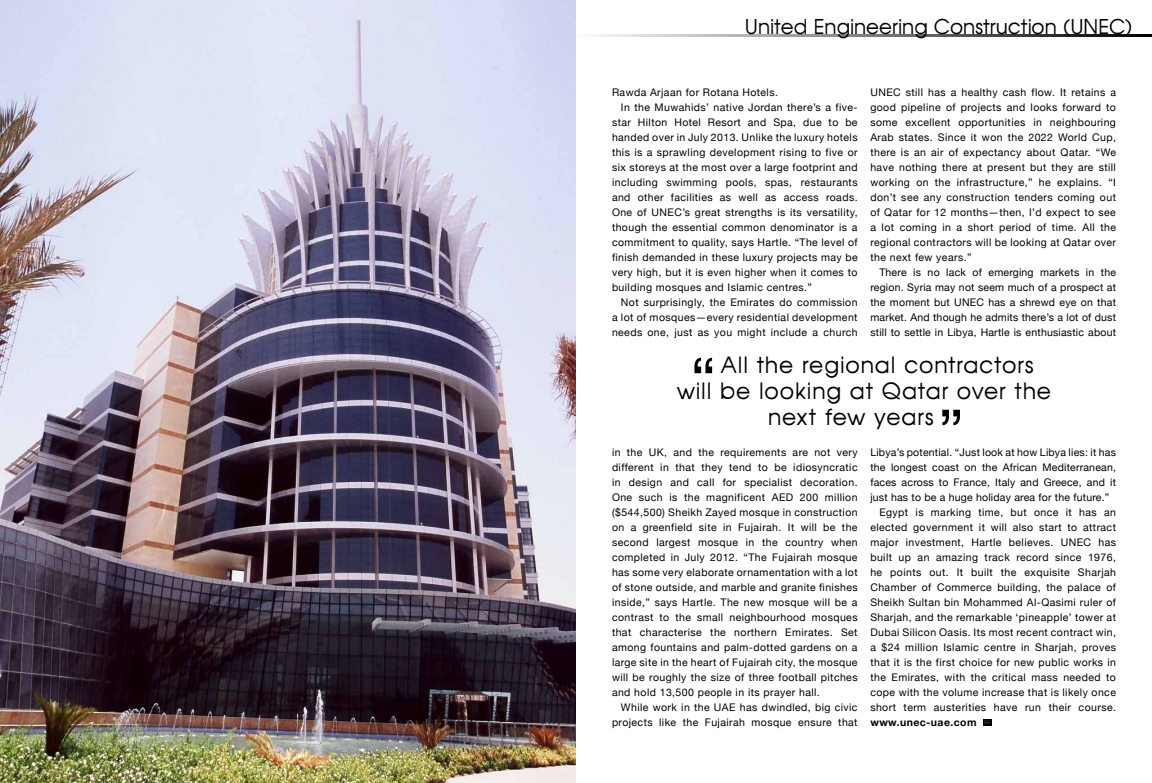
<style>
.page{position:relative;width:1152px;height:783px;background:#fff}
.page>*{position:absolute;margin:0;border:0;box-sizing:border-box;transform-origin:0 0}
.t1{font:22px "Avante";letter-spacing:.035em;color:#000}
.t2{font:20px "Avante";color:#000}
.t3{font:10.5px/15px "Helvetica Neue";letter-spacing:.04em;color:#000;text-align:justify}
.t4{font:10.5px "Helvetica Neue";letter-spacing:.02em;color:#000}
.t5{font:700 10.5px "Helvetica Neue";letter-spacing:.04em;color:#000}
</style>
<div class="page">
<img style="left:0;top:0;width:576px;height:783px">
<div style="left:984px;top:719px;width:8px;height:7px;background:#000"></div>
<hr style="left:576px;top:34px;width:576px;height:3px;background:#000">
<svg style="left:694px;top:358px;width:18px;height:15px"></svg>
<svg style="left:942px;top:410px;width:18px;height:15px"></svg>
<h2 class="t2" style="left:745px;top:14px;width:389px">United Engineering Construction (UNEC)</h2>
<p class="t3" style="left:612px;top:85px;width:168px">Rawda Arjaan for Rotana Hotels.</p>
<p class="t3" style="left:621px;top:100px;width:238px">In the Muwahids’ native Jordan there’s a five-</p>
<p class="t3" style="left:612px;top:115px;width:247px">star Hilton Hotel Resort and Spa, due to be</p>
<p class="t3" style="left:612px;top:130px;width:247px">handed over in July 2013. Unlike the luxury hotels</p>
<p class="t3" style="left:612px;top:145px;width:247px">this is a sprawling development rising to five or</p>
<p class="t3" style="left:612px;top:160px;width:247px">six storeys at the most over a large footprint and</p>
<p class="t3" style="left:612px;top:175px;width:247px">including swimming pools, spas, restaurants</p>
<p class="t3" style="left:612px;top:190px;width:247px">and other facilities as well as access roads.</p>
<p class="t3" style="left:612px;top:205px;width:247px">One of UNEC’s great strengths is its versatility,</p>
<p class="t3" style="left:612px;top:220px;width:247px">though the essential common denominator is a</p>
<p class="t3" style="left:612px;top:235px;width:247px">commitment to quality, says Hartle. “The level of</p>
<p class="t3" style="left:612px;top:250px;width:247px">finish demanded in these luxury projects may be</p>
<p class="t3" style="left:612px;top:265px;width:247px">very high, but it is even higher when it comes to</p>
<p class="t3" style="left:612px;top:280px;width:202px">building mosques and Islamic centres.”</p>
<p class="t3" style="left:621px;top:295px;width:238px">Not surprisingly, the Emirates do commission</p>
<p class="t3" style="left:612px;top:310px;width:247px">a lot of mosques—every residential development</p>
<p class="t3" style="left:612px;top:325px;width:247px">needs one, just as you might include a church</p>
<p class="t3" style="left:870px;top:85px;width:247px">UNEC still has a healthy cash flow. It retains a good pipeline of projects and looks forward to some excellent opportunities in neighbouring Arab states. Since it won the 2022 World Cup, there is an air of expectancy about Qatar. “We have nothing there at present but they are still working on the infrastructure,” he explains. “I don’t see any construction tenders coming out of Qatar for 12 months—then, I’d expect to see a lot coming in a short period of time. All the regional contractors will be looking at Qatar over the next few years.”</p>
<p class="t3" style="left:870px;top:265px;width:247px;text-indent:9px">There is no lack of emerging markets in the region. Syria may not seem much of a prospect at the moment but UNEC has a shrewd eye on that market. And though he admits there’s a lot of dust still to settle in Libya, Hartle is enthusiastic about</p>
<h1 class="t1" style="left:721px;top:352px;width:314px">All the regional contractors</h1>
<h1 class="t1" style="left:677px;top:378px;width:376px">will be looking at Qatar over the</h1>
<h1 class="t1" style="left:768px;top:404px;width:167px">next few years</h1>
<p class="t3" style="left:612px;top:445px;width:247px">in the UK, and the requirements are not very different in that they tend to be idiosyncratic in design and call for specialist decoration.<br>One such is the magnificent AED 200 million ($544,500) Sheikh Zayed mosque in construction on a greenfield site in Fujairah. It will be the second largest mosque in the country when completed in July 2012. “The Fujairah mosque has some very elaborate ornamentation with a lot of stone outside, and marble and granite finishes inside,” says Hartle. The new mosque will be a contrast to the small neighbourhood mosques that characterise the northern Emirates. Set among fountains and palm-dotted gardens on a large site in the heart of Fujairah city, the mosque will be roughly the size of three football pitches and hold 13,500 people in its prayer hall.</p>
<p class="t3" style="left:612px;top:700px;width:247px;text-align:right">While work in the UAE has dwindled, big civic projects like the Fujairah mosque ensure that</p>
<p class="t4" style="left:870px;top:446px;width:247px">Libya’s potential. “Just look at how Libya lies: it has</p>
<p class="t4" style="left:870px;top:461px;width:247px">the longest coast on the African Mediterranean,</p>
<p class="t4" style="left:870px;top:476px;width:247px">faces across to France, Italy and Greece, and it</p>
<p class="t4" style="left:870px;top:491px;width:241px">just has to be a huge holiday area for the future.”</p>
<p class="t3" style="left:879px;top:505px;width:238px">Egypt is marking time, but once it has an</p>
<p class="t3" style="left:870px;top:520px;width:247px">elected government it will also start to attract</p>
<p class="t3" style="left:870px;top:535px;width:247px">major investment, Hartle believes. UNEC has</p>
<p class="t3" style="left:870px;top:550px;width:247px">built up an amazing track record since 1976,</p>
<p class="t3" style="left:870px;top:565px;width:247px">he points out. It built the exquisite Sharjah</p>
<p class="t3" style="left:870px;top:580px;width:247px">Chamber of Commerce building, the palace of</p>
<p class="t3" style="left:870px;top:595px;width:247px">Sheikh Sultan bin Mohammed Al-Qasimi ruler of</p>
<p class="t3" style="left:870px;top:610px;width:247px">Sharjah, and the remarkable ‘pineapple’ tower at</p>
<p class="t3" style="left:870px;top:625px;width:247px">Dubai Silicon Oasis. Its most recent contract win,</p>
<p class="t3" style="left:870px;top:640px;width:247px">a $24 million Islamic centre in Sharjah, proves</p>
<p class="t3" style="left:870px;top:655px;width:247px">that it is the first choice for new public works in</p>
<p class="t3" style="left:870px;top:670px;width:247px">the Emirates, with the critical mass needed to</p>
<p class="t3" style="left:870px;top:685px;width:247px">cope with the volume increase that is likely once</p>
<p class="t3" style="left:870px;top:700px;width:247px">short term austerities have run their course.</p>
<p class="t5" style="left:870px;top:716px;width:121px">www.unec-uae.com <sup>BE</sup></p>
</div>
